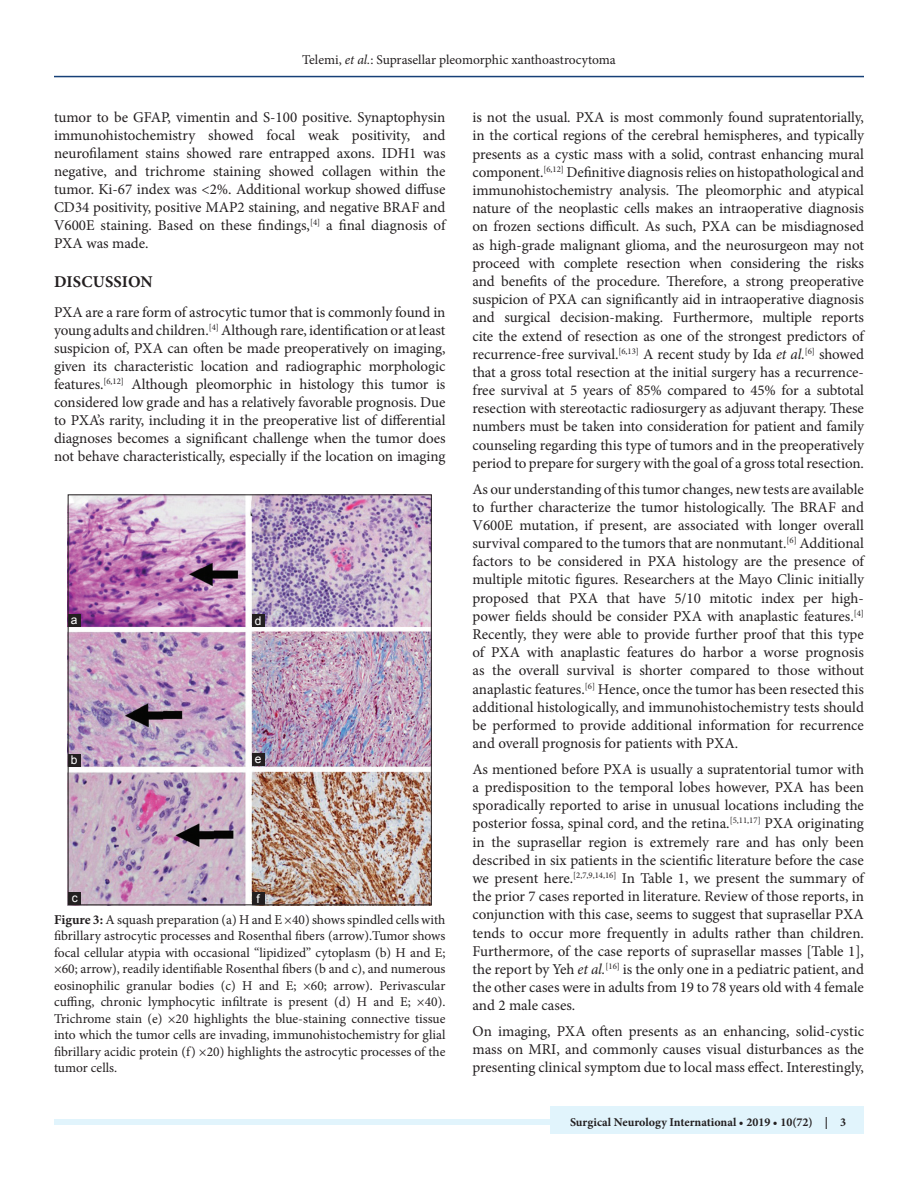
<style>
.page{position:relative;width:918px;height:1188px;background:#fff}
.page>*{position:absolute;margin:0;border:0;box-sizing:border-box;transform-origin:0 0}
.t1{font:700 16.5px "Minion Pro";letter-spacing:.01em;color:#231f20}
.TX{font:15px/18.1px "Minion Pro";color:#231f20;text-align:justify}
.FGC{font:13.5px/16.5px "Minion Pro";color:#231f20;text-align:justify}
.JF{font:700 12px "Minion Pro";color:#231f20}
.LABEL{font:12px "Arial";color:#fff}
.s1{font-style:italic}
.s2{font-weight:700}
</style>
<div class="page">
<hr style="left:54px;top:76px;width:810px;height:1px;background:#164077">
<div style="left:54px;top:1119px;width:810px;height:6px;background:#e1f4fc"></div>
<div style="left:550px;top:1106px;width:314px;height:28px;background:#e1f4fc"></div>
<img style="left:70px;top:497px;width:360px;height:406px">
<div style="left:252px;top:614px;width:13px;height:13px;background:#231f20"></div>
<div style="left:68px;top:892px;width:13px;height:13px;background:#231f20"></div>
<div style="left:68px;top:754px;width:13px;height:12px;background:#231f20"></div>
<div style="left:252px;top:892px;width:13px;height:13px;background:#231f20"></div>
<div style="left:68px;top:614px;width:13px;height:13px;background:#231f20"></div>
<div style="left:252px;top:753px;width:13px;height:13px;background:#231f20"></div>
<p class="FGC" style="left:302px;top:51px;width:315px">Telemi, <span class="s1">et al.</span>: Suprasellar pleomorphic xanthoastrocytoma</p>
<p class="TX" style="left:54px;top:109px;width:393px">tumor to be GFAP, vimentin and S-100 positive. Synaptophysin immunohistochemistry showed focal weak positivity, and neurofilament stains showed rare entrapped axons. IDH1 was negative, and trichrome staining showed collagen within the tumor. Ki-67 index was &lt;2%. Additional workup showed diffuse CD34 positivity, positive MAP2 staining, and negative BRAF and V600E staining. Based on these findings,<sup>[4]</sup> a final diagnosis of PXA was made.</p>
<h1 class="t1" style="left:54px;top:270px;width:100px">DISCUSSION</h1>
<p class="TX" style="left:54px;top:304px;width:393px">PXA are a rare form of astrocytic tumor that is commonly found in young adults and children.<sup>[4]</sup> Although rare, identification or at least suspicion of, PXA can often be made preoperatively on imaging, given its characteristic location and radiographic morphologic features.<sup>[6,12]</sup> Although pleomorphic in histology this tumor is considered low grade and has a relatively favorable prognosis. Due to PXA’s rarity, including it in the preoperative list of differential diagnoses becomes a significant challenge when the tumor does not behave characteristically, especially if the location on imaging</p>
<p class="LABEL" style="left:71px;top:612px;width:8px">a</p>
<p class="LABEL" style="left:255px;top:613px;width:8px">d</p>
<p class="LABEL" style="left:71px;top:752px;width:8px">b</p>
<p class="LABEL" style="left:255px;top:751px;width:8px">e</p>
<p class="LABEL" style="left:72px;top:890px;width:7px">c</p>
<p class="LABEL" style="left:257px;top:891px;width:5px">f</p>
<p class="FGC" style="left:54px;top:911px;width:393px"><span class="s2">Figure 3:</span> A squash preparation (a) H and E ×40) shows spindled cells with fibrillary astrocytic processes and Rosenthal fibers (arrow).Tumor shows focal cellular atypia with occasional “lipidized” cytoplasm (b) H and E; ×60; arrow), readily identifiable Rosenthal fibers (b and c), and numerous eosinophilic granular bodies (c) H and E; ×60; arrow). Perivascular cuffing, chronic lymphocytic infiltrate is present (d) H and E; ×40).<br>Trichrome stain (e) ×20 highlights the blue-staining connective tissue into which the tumor cells are invading, immunohistochemistry for glial fibrillary acidic protein (f) ×20) highlights the astrocytic processes of the tumor cells.</p>
<p class="TX" style="left:472px;top:108px;width:393px">is not the usual. PXA is most commonly found supratentorially, in the cortical regions of the cerebral hemispheres, and typically presents as a cystic mass with a solid, contrast enhancing mural component.<sup>[6,12]</sup> Definitive diagnosis relies on histopathological and immunohistochemistry analysis. The pleomorphic and atypical nature of the neoplastic cells makes an intraoperative diagnosis on frozen sections difficult. As such, PXA can be misdiagnosed as high-grade malignant glioma, and the neurosurgeon may not proceed with complete resection when considering the risks and benefits of the procedure. Therefore, a strong preoperative suspicion of PXA can significantly aid in intraoperative diagnosis and surgical decision-making. Furthermore, multiple reports cite the extend of resection as one of the strongest predictors of recurrence-free survival.<sup>[6,13]</sup> A recent study by Ida <span class="s1">et al.</span><sup>[6]</sup> showed that a gross total resection at the initial surgery has a recurrence&shy;free survival at 5 years of 85% compared to 45% for a subtotal resection with stereotactic radiosurgery as adjuvant therapy. These numbers must be taken into consideration for patient and family counseling regarding this type of tumors and in the preoperatively period to prepare for surgery with the goal of a gross total resection.</p>
<p class="TX" style="left:473px;top:480px;width:393px">As our understanding of this tumor changes, new tests are available to further characterize the tumor histologically. The BRAF and V600E mutation, if present, are associated with longer overall survival compared to the tumors that are nonmutant.<sup>[6]</sup> Additional factors to be considered in PXA histology are the presence of multiple mitotic figures. Researchers at the Mayo Clinic initially proposed that PXA that have 5/10 mitotic index per high&shy;power fields should be consider PXA with anaplastic features.<sup>[4] </sup>Recently, they were able to provide further proof that this type of PXA with anaplastic features do harbor a worse prognosis as the overall survival is shorter compared to those without anaplastic features.<sup>[6]</sup> Hence, once the tumor has been resected this additional histologically, and immunohistochemistry tests should be performed to provide additional information for recurrence and overall prognosis for patients with PXA.</p>
<p class="TX" style="left:473px;top:760px;width:393px">As mentioned before PXA is usually a supratentorial tumor with a predisposition to the temporal lobes however, PXA has been sporadically reported to arise in unusual locations including the posterior fossa, spinal cord, and the retina.<sup>[5,11,17]</sup> PXA originating in the suprasellar region is extremely rare and has only been described in six patients in the scientific literature before the case we present here.<sup>[2,7,9,14,16]</sup> In Table 1, we present the summary of the prior 7 cases reported in literature. Review of those reports, in conjunction with this case, seems to suggest that suprasellar PXA tends to occur more frequently in adults rather than children.<br>Furthermore, of the case reports of suprasellar masses [Table 1], the report by Yeh <span class="s1">et al.</span><sup>[16]</sup> is the only one in a pediatric patient, and the other cases were in adults from 19 to 78 years old with 4 female and 2 male cases.</p>
<p class="TX" style="left:473px;top:1022px;width:393px">On imaging, PXA often presents as an enhancing, solid-cystic mass on MRI, and commonly causes visual disturbances as the presenting clinical symptom due to local mass effect. Interestingly,</p>
<p class="JF" style="left:570px;top:1113px;width:278px">Surgical Neurology International • 2019 • 10(72) | 3</p>
</div>
